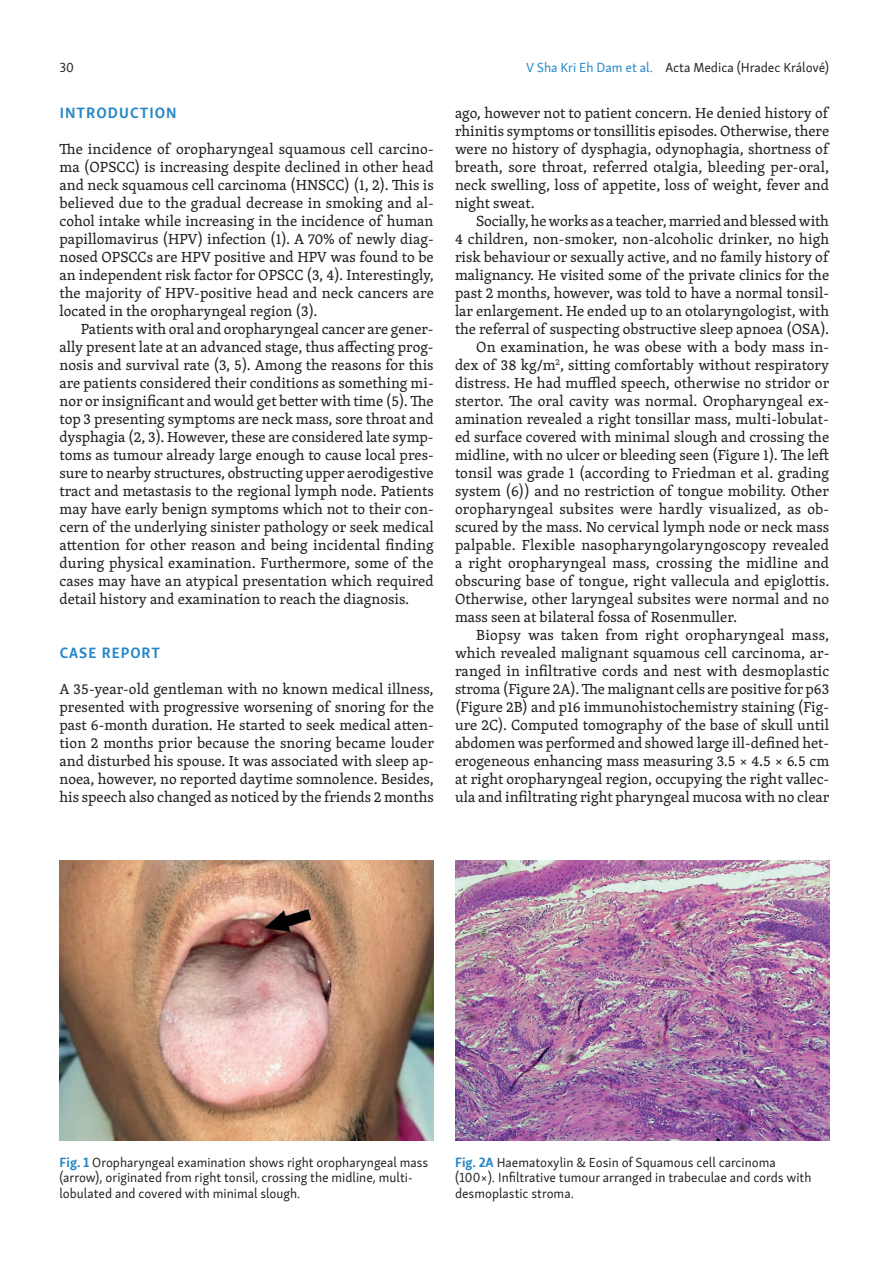
<style>
.page{position:relative;width:893px;height:1263px;background:#fff}
.page>*{position:absolute;margin:0;border:0;box-sizing:border-box;transform-origin:0 0}
.t1{font:15px/18px "Skolar PE";color:#231f20;text-align:justify}
.t2{font:700 15px "Skolar Sans PE";letter-spacing:.07em;color:#2486c7}
.t3{font:13.5px/15.5px "Skolar Sans PE";color:#231f20}
.s1{color:#2486c7}
.s2{font-weight:700;color:#2486c7}
</style>
<div class="page">
<img style="left:60px;top:860px;width:374px;height:280px">
<img style="left:455px;top:860px;width:374px;height:280px">
<p class="t3" style="left:60px;top:58px;width:16px">30</p>
<p class="t3" style="left:526px;top:58px;width:305px"><span class="s1">V Sha Kri Eh Dam et al.</span> Acta Medica (Hradec Králové)</p>
<p class="t2" style="left:60px;top:100px;width:119px">INTRODUCTION</p>
<p class="t1" style="left:60px;top:139px;width:376px">The incidence of oropharyngeal squamous cell carcino&shy;ma (OPSCC) is increasing despite declined in other head and neck squamous cell carcinoma (HNSCC) (1, 2). This is believed due to the gradual decrease in smoking and al&shy;cohol intake while increasing in the incidence of human papillomavirus (HPV) infection (1). A 70% of newly diag&shy;nosed OPSCCs are HPV positive and HPV was found to be an independent risk factor for OPSCC (3, 4). Interestingly, the majority of HPV-positive head and neck cancers are located in the oropharyngeal region (3).</p>
<p class="t1" style="left:60px;top:319px;width:376px;text-indent:21px">Patients with oral and oropharyngeal cancer are gener&shy;ally present late at an advanced stage, thus affecting prog&shy;nosis and survival rate (3, 5). Among the reasons for this are patients considered their conditions as something mi&shy;nor or insignificant and would get better with time (5). The top 3 presenting symptoms are neck mass, sore throat and dysphagia (2, 3). However, these are considered late symp&shy;toms as tumour already large enough to cause local pres&shy;sure to nearby structures, obstructing upper aerodigestive tract and metastasis to the regional lymph node. Patients may have early benign symptoms which not to their con&shy;cern of the underlying sinister pathology or seek medical attention for other reason and being incidental finding during physical examination. Furthermore, some of the cases may have an atypical presentation which required detail history and examination to reach the diagnosis.</p>
<p class="t2" style="left:60px;top:640px;width:102px">CASE REPORT</p>
<p class="t1" style="left:60px;top:679px;width:376px">A 35-year-old gentleman with no known medical illness, presented with progressive worsening of snoring for the past 6-month duration. He started to seek medical atten&shy;tion 2 months prior because the snoring became louder and disturbed his spouse. It was associated with sleep ap&shy;noea, however, no reported daytime somnolence. Besides, his speech also changed as noticed by the friends 2 months</p>
<p class="t1" style="left:455px;top:103px;width:376px">ago, however not to patient concern. He denied history of rhinitis symptoms or tonsillitis episodes. Otherwise, there were no history of dysphagia, odynophagia, shortness of breath, sore throat, referred otalgia, bleeding per-oral, neck swelling, loss of appetite, loss of weight, fever and night sweat.</p>
<p class="t1" style="left:476px;top:211px;width:354px">Socially, he works as a teacher, married and blessed with</p>
<p class="t1" style="left:455px;top:229px;width:376px">4 children, non-smoker, non-alcoholic drinker, no high</p>
<p class="t1" style="left:455px;top:247px;width:375px">risk behaviour or sexually active, and no family history of</p>
<p class="t1" style="left:455px;top:265px;width:376px">malignancy. He visited some of the private clinics for the</p>
<p class="t1" style="left:455px;top:283px;width:376px">past 2 months, however, was told to have a normal tonsil-</p>
<p class="t1" style="left:455px;top:301px;width:376px">lar enlargement. He ended up to an otolaryngologist, with</p>
<p class="t1" style="left:455px;top:319px;width:376px">the referral of suspecting obstructive sleep apnoea (OSA).</p>
<p class="t1" style="left:476px;top:337px;width:354px">On examination, he was obese with a body mass in-</p>
<p class="t1" style="left:455px;top:355px;width:376px">dex of 38 kg/m<sup>2</sup>, sitting comfortably without respiratory</p>
<p class="t1" style="left:455px;top:373px;width:376px">distress. He had muffled speech, otherwise no stridor or</p>
<p class="t1" style="left:455px;top:391px;width:376px">stertor. The oral cavity was normal. Oropharyngeal ex-</p>
<p class="t1" style="left:455px;top:409px;width:375px">amination revealed a right tonsillar mass, multi-lobulat-</p>
<p class="t1" style="left:455px;top:427px;width:376px">ed surface covered with minimal slough and crossing the</p>
<p class="t1" style="left:455px;top:445px;width:376px">midline, with no ulcer or bleeding seen (Figure 1). The left</p>
<p class="t1" style="left:455px;top:463px;width:376px">tonsil was grade 1 (according to Friedman et al. grading</p>
<p class="t1" style="left:455px;top:481px;width:375px">system (6)) and no restriction of tongue mobility. Other</p>
<p class="t1" style="left:455px;top:499px;width:376px">oropharyngeal subsites were hardly visualized, as ob-</p>
<p class="t1" style="left:455px;top:517px;width:376px">scured by the mass. No cervical lymph node or neck mass</p>
<p class="t1" style="left:455px;top:535px;width:376px">palpable. Flexible nasopharyngolaryngoscopy revealed</p>
<p class="t1" style="left:455px;top:553px;width:376px">a right oropharyngeal mass, crossing the midline and</p>
<p class="t1" style="left:455px;top:571px;width:376px">obscuring base of tongue, right vallecula and epiglottis.</p>
<p class="t1" style="left:455px;top:589px;width:376px">Otherwise, other laryngeal subsites were normal and no</p>
<p class="t1" style="left:455px;top:607px;width:284px">mass seen at bilateral fossa of Rosenmuller.</p>
<p class="t1" style="left:476px;top:625px;width:354px">Biopsy was taken from right oropharyngeal mass,</p>
<p class="t1" style="left:455px;top:643px;width:376px">which revealed malignant squamous cell carcinoma, ar-</p>
<p class="t1" style="left:455px;top:661px;width:376px">ranged in infiltrative cords and nest with desmoplastic</p>
<p class="t1" style="left:455px;top:679px;width:376px">stroma (Figure 2A). The malignant cells are positive for p63</p>
<p class="t1" style="left:455px;top:697px;width:376px">(Figure 2B) and p16 immunohistochemistry staining (Fig-</p>
<p class="t1" style="left:455px;top:715px;width:376px">ure 2C). Computed tomography of the base of skull until</p>
<p class="t1" style="left:455px;top:733px;width:376px">abdomen was performed and showed large ill-defined het-</p>
<p class="t1" style="left:455px;top:751px;width:376px">erogeneous enhancing mass measuring 3.5 × 4.5 × 6.5 cm</p>
<p class="t1" style="left:455px;top:769px;width:376px">at right oropharyngeal region, occupying the right vallec-</p>
<p class="t1" style="left:455px;top:787px;width:376px">ula and infiltrating right pharyngeal mucosa with no clear</p>
<p class="t3" style="left:60px;top:1153px;width:370px"><span class="s2">Fig. 1</span> Oropharyngeal examination shows right oropharyngeal mass (arrow), originated from right tonsil, crossing the midline, multi&shy;lobulated and covered with minimal slough.</p>
<p class="t3" style="left:455px;top:1153px;width:358px"><span class="s2">Fig. 2A</span> Haematoxylin &amp; Eosin of Squamous cell carcinoma (100×). Infiltrative tumour arranged in trabeculae and cords with desmoplastic stroma.</p>
</div>
